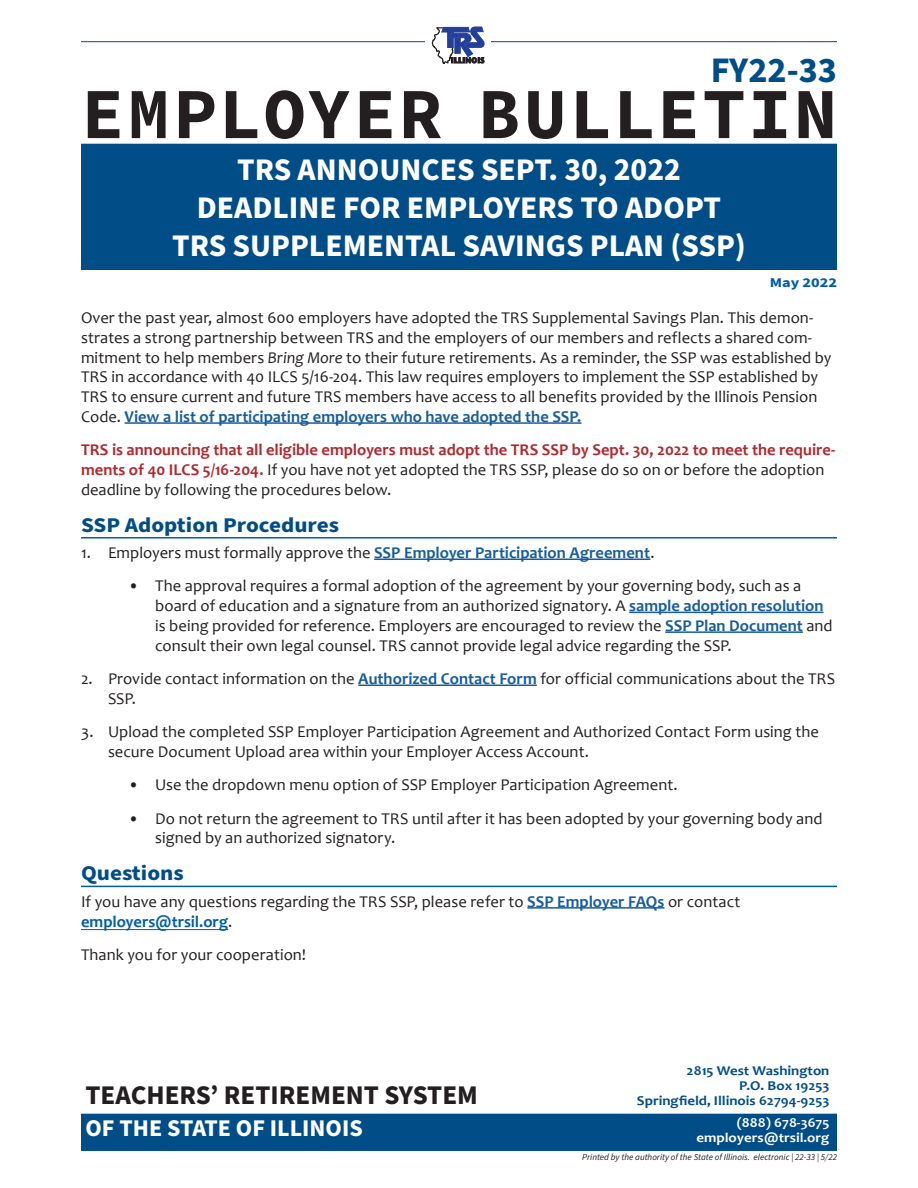
<style>
.page{position:relative;width:918px;height:1188px;background:#fff}
.page>*{position:absolute;margin:0;border:0;box-sizing:border-box;transform-origin:0 0}
.t1{font:700 72px "Source Code Pro";letter-spacing:.035em;color:#231f20}
.t2{font:700 36px "Source Sans Pro";color:#004d87}
.Headline{font:700 31.5px/37.8px "Source Sans Pro";color:#fff;text-align:center}
.t3{font:700 27px "Source Sans Pro";color:#231f20}
.t4{font:700 24px "Source Sans Pro";color:#fff}
.Subhead{font:700 21px "Source Sans Pro";color:#004d87;scale:1.1 1}
.Body_Text{font:16.5px/19.8px "Candara";letter-spacing:.005em;color:#231f20}
.Body_Text-2{font:700 16.5px/19.8px "Candara";color:#b0292f}
.t5{font:700 13.5px/15px "Candara";color:#004d87;text-align:right;scale:1.1 1}
.t6{font:700 13.5px/15px "Candara";color:#fff;text-align:right;scale:1.1 1}
.t7{font:700 13.5px "Source Sans Pro";color:#005daa;scale:1.2 1}
.t8{font:italic 9px "Source Sans Pro";color:#231f20}
.s1{font-style:italic}
.s2{font-weight:700;color:#175d9e}
.s3{font-weight:400;color:#231f20}
.s4{font-weight:700;color:#005daa}
</style>
<div class="page">
<div style="left:81px;top:144px;width:756px;height:126px;background:#004d87"></div>
<div style="left:81px;top:1114px;width:756px;height:37px;background:#004d87"></div>
<hr style="left:81px;top:41px;width:756px;height:1px;background:#004d87">
<div style="left:425px;top:27px;width:66px;height:51px;background:#fff"></div>
<svg style="left:432px;top:27px;width:52px;height:37px"></svg>
<hr style="left:125px;top:422px;width:457px;height:2px;background:#175d9e">
<hr style="left:81px;top:537px;width:756px;height:2px;background:#005daa">
<hr style="left:374px;top:559px;width:276px;height:1px;background:#175d9e">
<hr style="left:629px;top:612px;width:195px;height:1px;background:#175d9e">
<hr style="left:665px;top:631px;width:138px;height:2px;background:#175d9e">
<hr style="left:358px;top:685px;width:179px;height:1px;background:#175d9e">
<hr style="left:81px;top:886px;width:756px;height:1px;background:#005daa">
<hr style="left:527px;top:907px;width:137px;height:2px;background:#175d9e">
<hr style="left:81px;top:929px;width:147px;height:1px;background:#005daa">
<p class="t2" style="left:711px;top:46px;width:128px">FY22-33</p>
<h1 class="t1" style="left:81px;top:68px;width:758px">EMPLOYER BULLETIN</h1>
<p class="Headline" style="left:172px;top:152px;width:575px">TRS ANNOUNCES SEPT. 30, 2022<br>DEADLINE FOR EMPLOYERS TO ADOPT<br>TRS SUPPLEMENTAL SAVINGS PLAN (SSP)</p>
<p class="t7" style="left:770px;top:273px;width:58px">May 2022</p>
<p class="Body_Text" style="left:81px;top:308px;width:752px">Over the past year, almost 600 employers have adopted the TRS Supplemental Savings Plan. This demon&shy;strates a strong partnership between TRS and the employers of our members and reflects a shared com&shy;mitment to help members <span class="s1">Bring More</span> to their future retirements. As a reminder, the SSP was established by TRS in accordance with 40 ILCS 5/16-204. This law requires employers to implement the SSP established by TRS to ensure current and future TRS members have access to all benefits provided by the Illinois Pension Code. <span class="s2">View a list of participating employers who have adopted the SSP.</span></p>
<p class="Body_Text-2" style="left:81px;top:440px;width:756px">TRS is announcing that all eligible employers must adopt the TRS SSP by Sept. 30, 2022 to meet the require&shy;ments of 40 ILCS 5/16-204. <span class="s3">If you have not yet adopted the TRS SSP, please do so on or before the adoption deadline by following the procedures below.</span></p>
<p class="Subhead" style="left:81px;top:510px;width:236px">SSP Adoption Procedures</p>
<p class="Body_Text" style="left:81px;top:543px;width:575px">1. Employers must formally approve the <span class="s2">SSP Employer Participation Agreement</span>.</p>
<p class="Body_Text" style="left:155px;top:576px;width:679px;text-indent:-27px">• The approval requires a formal adoption of the agreement by your governing body, such as a board of education and a signature from an authorized signatory. A <span class="s2">sample adoption resolution </span>is being provided for reference. Employers are encouraged to review the <span class="s2">SSP Plan Document</span> and consult their own legal counsel. TRS cannot provide legal advice regarding the SSP.</p>
<p class="Body_Text" style="left:108px;top:669px;width:729px;text-indent:-27px">2. Provide contact information on the <span class="s2">Authorized Contact Form</span> for official communications about the TRS<br>SSP.</p>
<p class="Body_Text" style="left:108px;top:722px;width:712px;text-indent:-27px">3. Upload the completed SSP Employer Participation Agreement and Authorized Contact Form using the secure Document Upload area within your Employer Access Account.</p>
<p class="Body_Text" style="left:128px;top:775px;width:551px">• Use the dropdown menu option of SSP Employer Participation Agreement.</p>
<p class="Body_Text" style="left:155px;top:808px;width:669px;text-indent:-27px">• Do not return the agreement to TRS until after it has been adopted by your governing body and signed by an authorized signatory.</p>
<p class="Subhead" style="left:81px;top:859px;width:95px">Questions</p>
<p class="Body_Text" style="left:81px;top:891px;width:661px">If you have any questions regarding the TRS SSP, please refer to <span class="s2">SSP Employer FAQs</span> or contact <span class="s4">employers@trsil.org</span>.</p>
<p class="Body_Text" style="left:81px;top:944px;width:227px">Thank you for your cooperation!</p>
<h3 class="t3" style="left:86px;top:1077px;width:394px">TEACHERS’ RETIREMENT SYSTEM</h3>
<h3 class="t4" style="left:86px;top:1111px;width:279px">OF THE STATE OF ILLINOIS</h3>
<p class="t5" style="left:637px;top:1063px;width:177px">2815 West Washington<br>P.O. Box 19253<br>Springfield, Illinois 62794-9253</p>
<p class="t6" style="left:697px;top:1115px;width:122px">(888) 678-3675 employers@trsil.org</p>
<p class="t8" style="left:582px;top:1151px;width:256px">Printed by the authority of the State of Illinois. electronic | 22-33 | 5/22</p>
</div>
